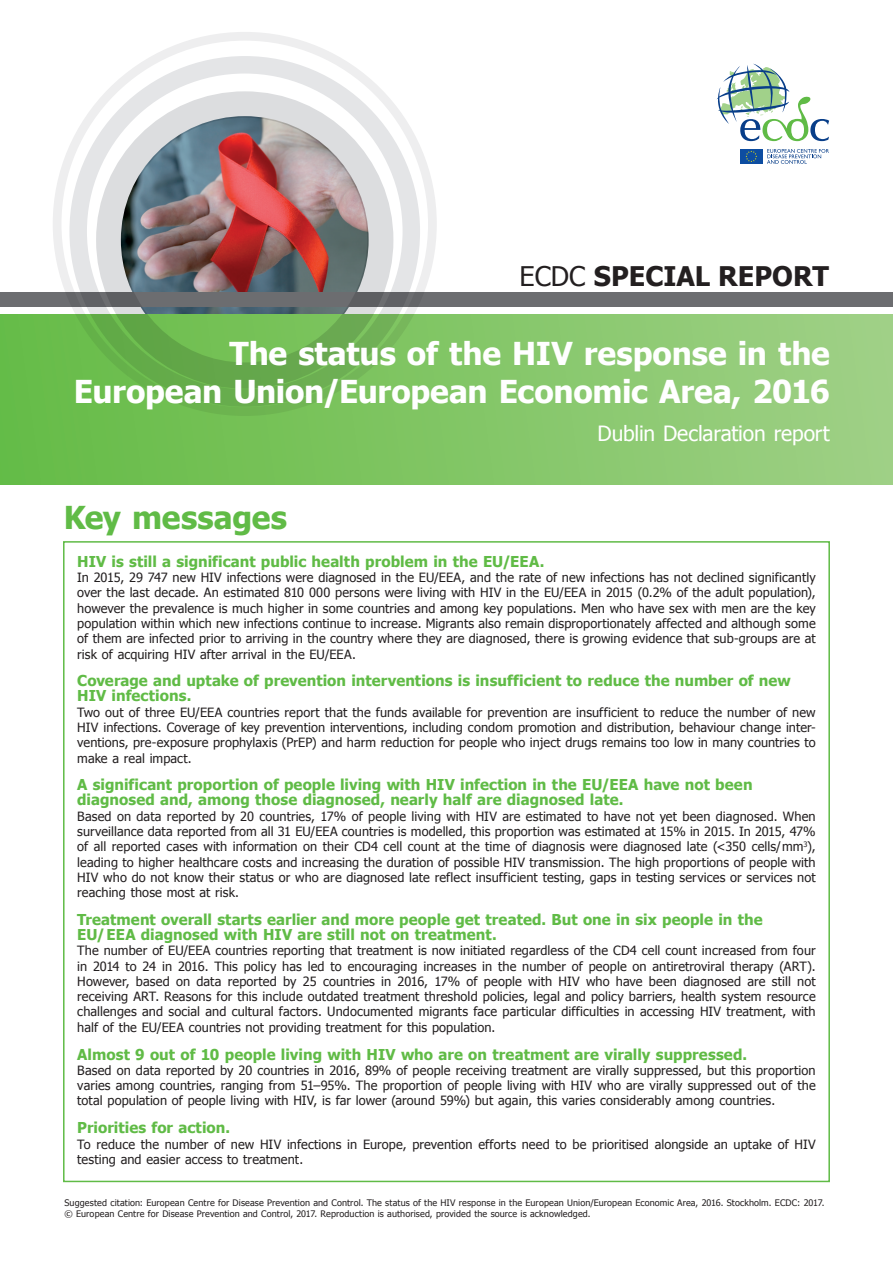
<style>
.page{position:relative;width:893px;height:1263px;background:#fff}
.page>*{position:absolute;margin:0;border:0;box-sizing:border-box;transform-origin:0 0}
.t1{font:700 31.5px/37.8px "Tahoma";letter-spacing:-.01em;color:#fff;text-align:right}
.t2{font:700 31.5px "Tahoma";letter-spacing:-.01em;color:#60bb46}
.t3{font:700 27px "Tahoma";color:#231f20}
.t4{font:21px "Tahoma";letter-spacing:-.005em;color:#fff}
.t5{font:700 15px/15px "Tahoma";color:#60bb46}
.t6{font:12.75px/15.3px "Tahoma";letter-spacing:.005em;color:#231f20;text-align:justify}
.t7{font:9px/10.8px "Tahoma";letter-spacing:.015em;color:#231f20}
.s1{font-weight:400}
</style>
<div class="page">
<img style="left:121px;top:116px;width:248px;height:198px">
<div style="left:740px;top:149px;width:23px;height:15px;background:#0d4da1"></div>
<svg style="left:746px;top:151px;width:11px;height:11px"></svg>
<svg style="left:767px;top:149px;width:62px;height:15px"></svg>
<svg style="left:717px;top:64px;width:112px;height:77px"></svg>
<svg style="left:0;top:314px;width:893px;height:171px;background:#81c465"></svg>
<div style="left:0;top:293px;width:893px;height:14px;background:#6c6d70"></div>
<div style="left:69px;top:56px;width:351px;height:351px;border:17px solid #e4e5e7;border-radius:50%"></div>
<div style="left:96px;top:91px;width:297px;height:298px;border:26px solid #dcdddf;border-radius:50%"></div>
<div style="left:53px;top:32px;width:384px;height:384px;border:9px solid #eeeeef;border-radius:50%"></div>
<h2 class="t3" style="left:520px;top:257px;width:311px"><span class="s1">ECDC</span> SPECIAL REPORT</h2>
<h1 class="t1" style="left:74px;top:333px;width:758px">The status of the HIV response in the<br>European Union/European Economic Area, 2016</h1>
<h3 class="t4" style="left:598px;top:419px;width:234px">Dublin Declaration report</h3>
<h1 class="t2" style="left:64px;top:495px;width:225px">Key messages</h1>
<p class="t5" style="left:77px;top:553px;width:469px">HIV is still a significant public health problem in the EU/EEA.</p>
<p class="t6" style="left:77px;top:569px;width:740px">In 2015, 29 747 new HIV infections were diagnosed in the EU/EEA, and the rate of new infections has not declined significantly over the last decade. An estimated 810 000 persons were living with HIV in the EU/EEA in 2015 (0.2% of the adult population), however the prevalence is much higher in some countries and among key populations. Men who have sex with men are the key population within which new infections continue to increase. Migrants also remain disproportionately affected and although some of them are infected prior to arriving in the country where they are diagnosed, there is growing evidence that sub-groups are at risk of acquiring HIV after arrival in the EU/EEA.</p>
<p class="t5" style="left:77px;top:672px;width:715px">Coverage and uptake of prevention interventions is insufficient to reduce the number of new<br>HIV infections.</p>
<p class="t6" style="left:77px;top:704px;width:740px">Two out of three EU/EEA countries report that the funds available for prevention are insufficient to reduce the number of new HIV infections. Coverage of key prevention interventions, including condom promotion and distribution, behaviour change inter&shy;ventions, pre-exposure prophylaxis (PrEP) and harm reduction for people who inject drugs remains too low in many countries to make a real impact.</p>
<p class="t5" style="left:77px;top:776px;width:677px">A significant proportion of people living with HIV infection in the EU/EEA have not been diagnosed and, among those diagnosed, nearly half are diagnosed late.</p>
<p class="t6" style="left:77px;top:808px;width:740px">Based on data reported by 20 countries, 17% of people living with HIV are estimated to have not yet been diagnosed. When surveillance data reported from all 31 EU/EEA countries is modelled, this proportion was estimated at 15% in 2015. In 2015, 47% of all reported cases with information on their CD4 cell count at the time of diagnosis were diagnosed late (&lt;350 cells/ mm<sup>3</sup>), leading to higher healthcare costs and increasing the duration of possible HIV transmission. The high proportions of people with HIV who do not know their status or who are diagnosed late reflect insufficient testing, gaps in testing services or services not reaching those most at risk.</p>
<p class="t5" style="left:77px;top:911px;width:687px">Treatment overall starts earlier and more people get treated. But one in six people in the<br>EU/ EEA diagnosed with HIV are still not on treatment.</p>
<p class="t6" style="left:77px;top:942px;width:740px">The number of EU/EEA countries reporting that treatment is now initiated regardless of the CD4 cell count increased from four in 2014 to 24 in 2016. This policy has led to encouraging increases in the number of people on antiretroviral therapy (ART).<br>However, based on data reported by 25 countries in 2016, 17% of people with HIV who have been diagnosed are still not receiving ART. Reasons for this include outdated treatment threshold policies, legal and policy barriers, health system resource challenges and social and cultural factors. Undocumented migrants face particular difficulties in accessing HIV treatment, with half of the EU/EEA countries not providing treatment for this population.</p>
<p class="t5" style="left:77px;top:1046px;width:671px">Almost 9 out of 10 people living with HIV who are on treatment are virally suppressed.</p>
<p class="t6" style="left:77px;top:1062px;width:740px">Based on data reported by 20 countries in 2016, 89% of people receiving treatment are virally suppressed, but this proportion varies among countries, ranging from 51–95%. The proportion of people living with HIV who are virally suppressed out of the total population of people living with HIV, is far lower (around 59%) but again, this varies considerably among countries.</p>
<p class="t5" style="left:77px;top:1119px;width:154px">Priorities for action.</p>
<p class="t6" style="left:77px;top:1136px;width:740px">To reduce the number of new HIV infections in Europe, prevention efforts need to be prioritised alongside an uptake of HIV testing and easier access to treatment.</p>
<p class="t7" style="left:65px;top:1197px;width:761px">Suggested citation: European Centre for Disease Prevention and Control. The status of the HIV response in the European Union/European Economic Area, 2016. Stockholm. ECDC: 2017. © European Centre for Disease Prevention and Control, 2017. Reproduction is authorised, provided the source is acknowledged.</p>
</div>
